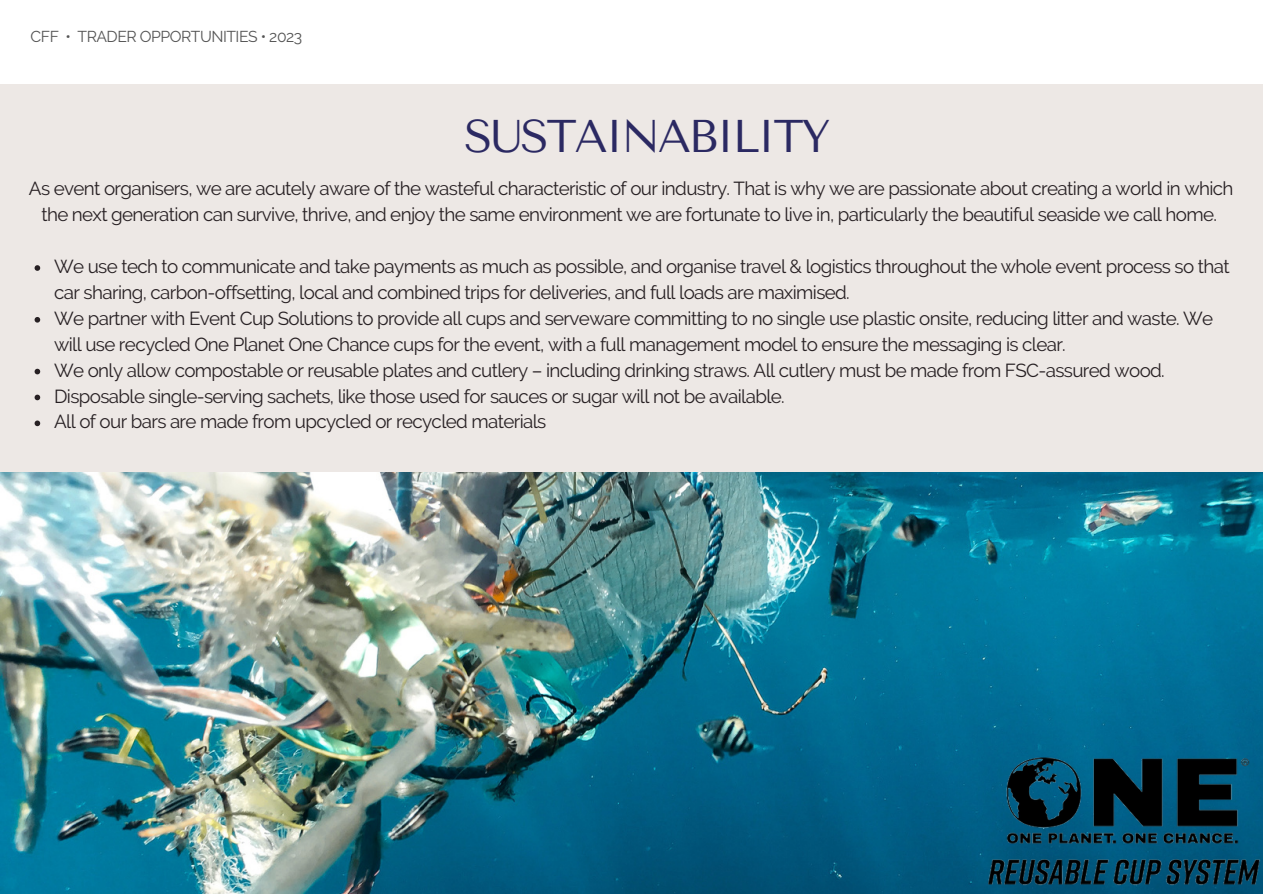
<style>
.page{position:relative;width:1263px;height:894px;background:#fff}
.page>*{position:absolute;margin:0;border:0;box-sizing:border-box;transform-origin:0 0}
.t1{font:45.6px "Tenor Sans";letter-spacing:-.055em;color:#2b2962}
.t2{font:18.75px/25.8px "Raleway";letter-spacing:-.035em;color:#272023}
.t3{font:15.75px "Raleway";letter-spacing:-.03em;color:#545454}
</style>
<div class="page">
<div style="left:0;top:0;width:1263px;height:893px;background:#ede8e5"></div>
<svg style="left:35px;top:265px;width:5px;height:6px"></svg>
<svg style="left:35px;top:317px;width:5px;height:5px"></svg>
<svg style="left:35px;top:368px;width:5px;height:6px"></svg>
<svg style="left:35px;top:394px;width:5px;height:6px"></svg>
<svg style="left:35px;top:420px;width:5px;height:6px"></svg>
<img style="left:0;top:473px;width:1263px;height:420px">
<div style="left:0;top:0;width:1263px;height:84px;background:#fff"></div>
<img style="left:983px;top:748px;width:280px;height:145px">
<p class="t3" style="left:31px;top:27px;width:273px">CFF • TRADER OPPORTUNITIES • 2023</p>
<h1 class="t1" style="left:464px;top:110px;width:368px">SUSTAINABILITY</h1>
<p class="t2" style="left:29px;top:176px;width:1206px;text-align:center">As event organisers, we are acutely aware of the wasteful characteristic of our industry. That is why we are passionate about creating a world in which the next generation can survive, thrive, and enjoy the same environment we are fortunate to live in, particularly the beautiful seaside we call home.</p>
<p class="t2" style="left:54px;top:253px;width:1177px">We use tech to communicate and take payments as much as possible, and organise travel &amp; logistics throughout the whole event process so that car sharing, carbon-offsetting, local and combined trips for deliveries, and full loads are maximised.<br>We partner with Event Cup Solutions to provide all cups and serveware committing to no single use plastic onsite, reducing litter and waste. We will use recycled One Planet One Chance cups for the event, with a full management model to ensure the messaging is clear.<br>We only allow compostable or reusable plates and cutlery – including drinking straws. All cutlery must be made from FSC-assured wood.<br>Disposable single-serving sachets, like those used for sauces or sugar will not be available.<br>All of our bars are made from upcycled or recycled materials</p>
</div>
